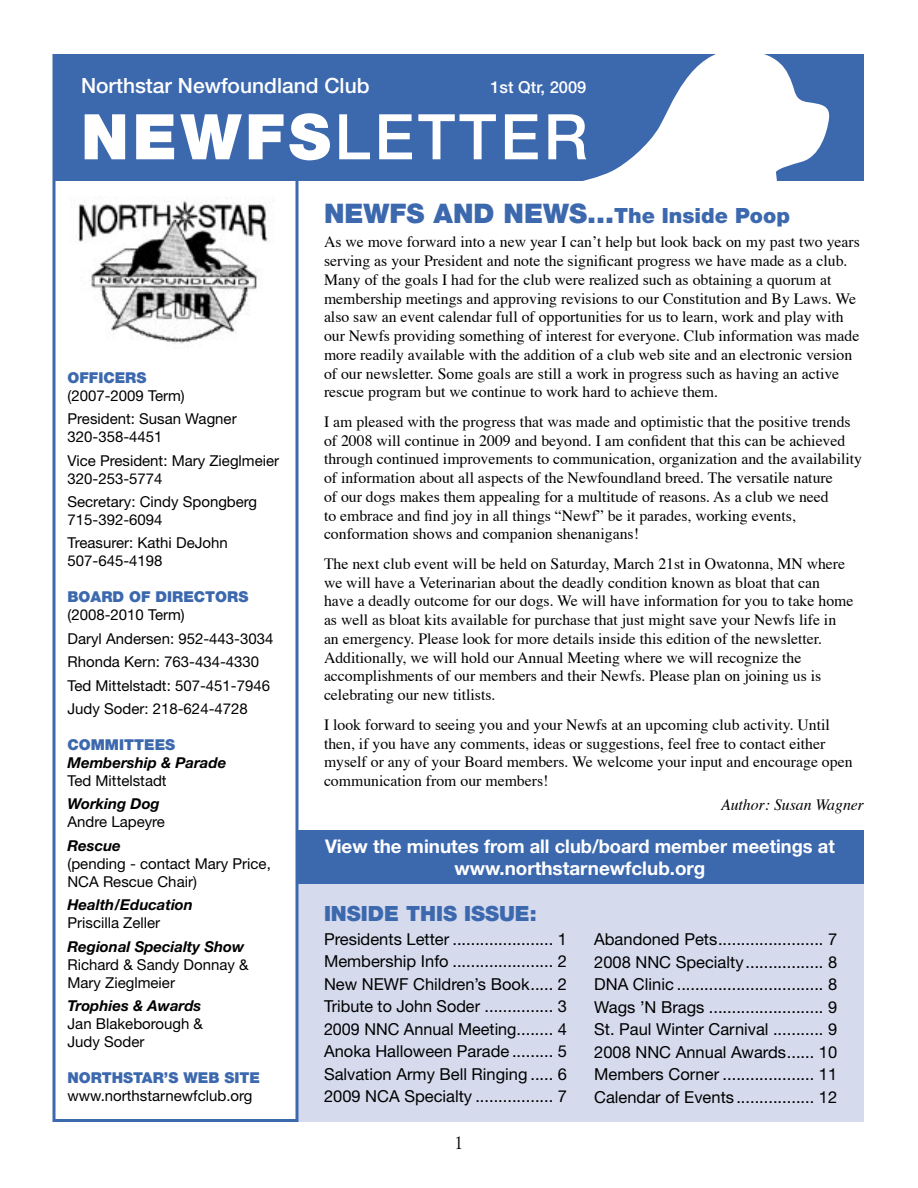
<style>
.page{position:relative;width:918px;height:1188px;background:#fff}
.page>*{position:absolute;margin:0;border:0;box-sizing:border-box;transform-origin:0 0}
.t1{font:500 63px "Helvetica Neue";letter-spacing:.06em;color:#fff}
.t2{font:900 27px "Helvetica Neue";color:#3c68ae}
.t3{font:500 21px "Helvetica Neue";color:#fff}
.t4{font:900 21px "Helvetica Neue";color:#3c68ae}
.t5{font:700 18.9px/21.6px "Helvetica Neue";color:#fff;text-align:center}
.t6{font:18px "Goudy";color:#000}
.t7{font:16.5px/22.5px "Helvetica Neue";color:#000;text-align:justify}
.t8{font:500 16.5px "Helvetica Neue";color:#fff}
.t9{font:15.75px/18.8px "Times";color:#000}
.t10{font:italic 15.75px "Times";color:#000}
.t11{font:15px/23.4px "Helvetica Neue";color:#000}
.t12{font:italic 700 15px "Helvetica Neue";color:#000}
.t13{font:900 15px "Helvetica Neue";color:#3c68ae}
.s1{font-weight:900}
.s2{font-size:21px}
</style>
<div class="page">
<div style="left:297px;top:884px;width:567px;height:238px;background:#d5daed"></div>
<div style="left:54px;top:54px;width:810px;height:126px;background:#3c68ae"></div>
<svg style="left:579px;top:54px;width:252px;height:127px"></svg>
<div style="left:52px;top:54px;width:246px;height:1068px;border:3px solid #3c68ae"></div>
<div style="left:297px;top:830px;width:567px;height:54px;background:#3c68ae"></div>
<img style="left:78px;top:196px;width:190px;height:148px">
<h3 class="t3" style="left:81px;top:73px;width:290px">Northstar Newfoundland Club</h3>
<p class="t8" style="left:490px;top:78px;width:98px">1st Qtr, 2009</p>
<h1 class="t1" style="left:81px;top:99px;width:508px"><span class="s1">NEWFS</span>LETTER</h1>
<p class="t13" style="left:68px;top:368px;width:80px">OFFICERS</p>
<p class="t11" style="left:68px;top:384px;width:171px">(2007-2009 Term)<br>President: Susan Wagner</p>
<p class="t11" style="left:68px;top:425px;width:213px">320-358-4451<br>Vice President: Mary Zieglmeier</p>
<p class="t11" style="left:68px;top:466px;width:191px">320-253-5774<br>Secretary: Cindy Spongberg</p>
<p class="t11" style="left:68px;top:508px;width:162px">715-392-6094<br>Treasurer: Kathi DeJohn</p>
<p class="t11" style="left:68px;top:549px;width:97px">507-645-4198</p>
<p class="t13" style="left:68px;top:588px;width:182px">BOARD OF DIRECTORS</p>
<p class="t11" style="left:68px;top:603px;width:207px">(2008-2010 Term)<br>Daryl Andersen: 952-443-3034<br>Rhonda Kern: 763-434-4330<br>Ted Mittelstadt: 507-451-7946<br>Judy Soder: 218-624-4728</p>
<p class="t13" style="left:68px;top:736px;width:109px">COMMITTEES</p>
<p class="t12" style="left:68px;top:753px;width:160px">Membership &amp; Parade</p>
<p class="t11" style="left:68px;top:769px;width:101px">Ted Mittelstadt</p>
<p class="t12" style="left:68px;top:795px;width:94px">Working Dog</p>
<p class="t11" style="left:68px;top:810px;width:99px">Andre Lapeyre</p>
<p class="t12" style="left:68px;top:836px;width:55px">Rescue</p>
<p class="t11" style="left:68px;top:854px;width:205px;line-height:18px">(pending - contact Mary Price,<br>NCA Rescue Chair)</p>
<p class="t12" style="left:68px;top:896px;width:127px">Health/Education</p>
<p class="t11" style="left:68px;top:911px;width:94px">Priscilla Zeller</p>
<p class="t12" style="left:68px;top:937px;width:178px">Regional Specialty Show</p>
<p class="t11" style="left:68px;top:955px;width:183px;line-height:18px">Richard &amp; Sandy Donnay &amp;<br>Mary Zieglmeier</p>
<p class="t12" style="left:68px;top:996px;width:135px">Trophies &amp; Awards</p>
<p class="t11" style="left:68px;top:1014px;width:137px;line-height:18px">Jan Blakeborough &amp;<br>Judy Soder</p>
<p class="t13" style="left:68px;top:1069px;width:194px">NORTHSTAR’S WEB SITE</p>
<p class="t11" style="left:68px;top:1084px;width:186px">www.northstarnewfclub.org</p>
<h2 class="t2" style="left:324px;top:198px;width:467px">NEWFS AND NEWS...<span class="s2">The Inside Poop</span></h2>
<p class="t9" style="left:324px;top:231px;width:537px">As we move forward into a new year I can’t help but look back on my past two years serving as your President and note the significant progress we have made as a club.<br>Many of the goals I had for the club were realized such as obtaining a quorum at membership meetings and approving revisions to our Constitution and By Laws. We also saw an event calendar full of opportunities for us to learn, work and play with our Newfs providing something of interest for everyone. Club information was made more readily available with the addition of a club web site and an electronic version of our newsletter. Some goals are still a work in progress such as having an active rescue program but we continue to work hard to achieve them.</p>
<p class="t9" style="left:324px;top:411px;width:540px">I am pleased with the progress that was made and optimistic that the positive trends of 2008 will continue in 2009 and beyond. I am confident that this can be achieved through continued improvements to communication, organization and the availability of information about all aspects of the Newfoundland breed. The versatile nature<br>of our dogs makes them appealing for a multitude of reasons. As a club we need<br>to embrace and find joy in all things “Newf” be it parades, working events, conformation shows and companion shenanigans!</p>
<p class="t9" style="left:324px;top:553px;width:531px">The next club event will be held on Saturday, March 21st in Owatonna, MN where we will have a Veterinarian about the deadly condition known as bloat that can have a deadly outcome for our dogs. We will have information for you to take home as well as bloat kits available for purchase that just might save your Newfs life in an emergency. Please look for more details inside this edition of the newsletter.<br>Additionally, we will hold our Annual Meeting where we will recognize the accomplishments of our members and their Newfs. Please plan on joining us is celebrating our new titlists.</p>
<p class="t9" style="left:324px;top:714px;width:530px">I look forward to seeing you and your Newfs at an upcoming club activity. Until then, if you have any comments, ideas or suggestions, feel free to contact either myself or any of your Board members. We welcome your input and encourage open communication from our members!</p>
<p class="t10" style="left:721px;top:791px;width:144px">Author: Susan Wagner</p>
<p class="t5" style="left:325px;top:835px;width:511px">View the minutes from all club/board member meetings at www.northstarnewfclub.org</p>
<h3 class="t4" style="left:324px;top:901px;width:214px">INSIDE THIS ISSUE:</h3>
<p class="t7" style="left:324px;top:928px;width:244px">Presidents Letter ...................... 1<br>Membership Info ...................... 2<br>New NEWF Children’s Book ..... 2<br>Tribute to John Soder ............... 3<br>2009 NNC Annual Meeting ........ 4<br>Anoka Halloween Parade ......... 5<br>Salvation Army Bell Ringing ..... 6<br>2009 NCA Specialty ................. 7</p>
<p class="t7" style="left:594px;top:928px;width:245px">Abandoned Pets ....................... 7<br>2008 NNC Specialty ................. 8<br>DNA Clinic ................................ 8<br>Wags ’N Brags ......................... 9<br>St. Paul Winter Carnival ........... 9<br>2008 NNC Annual Awards ...... 10<br>Members Corner .................... 11<br>Calendar of Events ................. 12</p>
<p class="t6" style="left:454px;top:1131px;width:10px">1</p>
</div>
